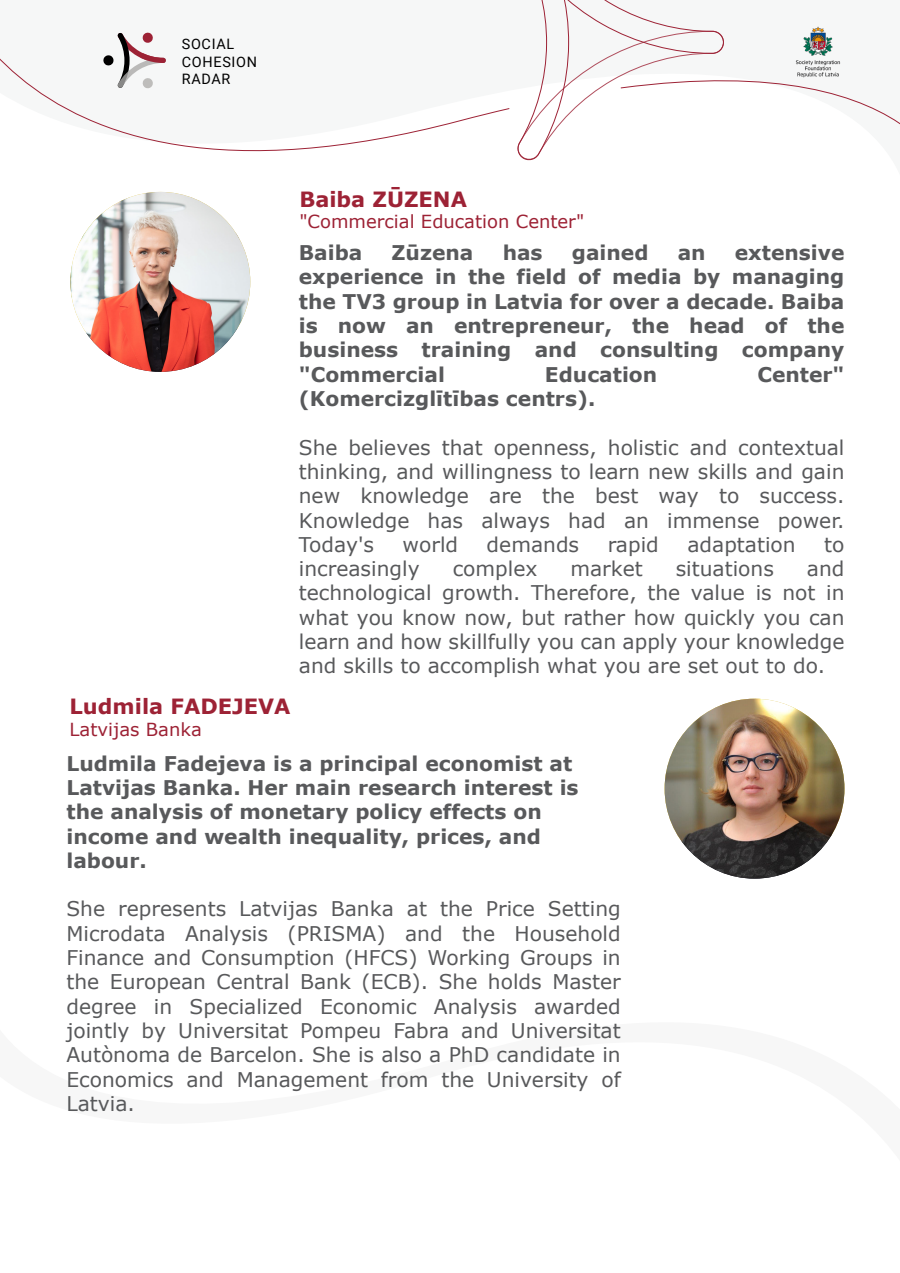
<style>
.page{position:relative;width:900px;height:1273px;background:#fff}
.page>*{position:absolute;margin:0;border:0;box-sizing:border-box;transform-origin:0 0}
.t1{font:700 21px "Verdana";color:#9d2235}
.t2{font:20.25px/24.3px "Verdana";color:#58595b;text-align:justify}
.t3{font:700 20.25px/24.3px "Verdana";color:#58595b;text-align:justify}
.t4{font:18px "Verdana";color:#9d2235}
.t5{font:14.4px/17.2px "Roboto";letter-spacing:.05em;color:#000}
</style>
<div class="page">
<svg style="left:517px;top:0;width:383px;height:161px"></svg>
<svg style="left:0;top:58px;width:510px;height:187px"></svg>
<img style="left:70px;top:192px;width:180px;height:180px;border-radius:90px">
<img style="left:665px;top:699px;width:180px;height:180px;border-radius:90px">
<img style="left:780px;top:7px;width:77px;height:77px">
<svg style="left:103px;top:32px;width:63px;height:57px"></svg>
<p class="t5" style="left:182px;top:35px;width:77px">SOCIAL<br>COHESION<br>RADAR</p>
<p class="t1" style="left:299px;top:185px;width:169px">Baiba ZŪZENA</p>
<p class="t4" style="left:299px;top:210px;width:286px">"Commercial Education Center"</p>
<p class="t3" style="left:299px;top:241px;width:547px;text-indent:436px">extensive experience in the field of media by managing the TV3 group in Latvia for over a decade. Baiba is now an entrepreneur, the head of the business training and consulting company "Commercial</p>
<p class="t3" style="left:299px;top:241px;width:65px">Baiba</p>
<p class="t3" style="left:392px;top:241px;width:83px">Zūzena</p>
<p class="t3" style="left:503px;top:241px;width:41px">has</p>
<p class="t3" style="left:572px;top:241px;width:78px">gained</p>
<p class="t3" style="left:678px;top:241px;width:29px">an</p>
<p class="t3" style="left:545px;top:362px;width:114px">Education</p>
<p class="t3" style="left:757px;top:362px;width:89px">Center"</p>
<p class="t3" style="left:299px;top:387px;width:298px">(Komercizglītības centrs).</p>
<p class="t2" style="left:299px;top:435px;width:547px">She believes that openness, holistic and contextual thinking, and willingness to learn new skills and gain new knowledge are the best way to success.<br>Knowledge has always had an immense power.<br>Today's</p>
<p class="t2" style="left:403px;top:533px;width:57px">world</p>
<p class="t2" style="left:487px;top:533px;width:94px">demands</p>
<p class="t2" style="left:608px;top:533px;width:53px">rapid</p>
<p class="t2" style="left:687px;top:533px;width:110px">adaptation</p>
<p class="t2" style="left:824px;top:533px;width:22px">to</p>
<p class="t2" style="left:299px;top:557px;width:122px">increasingly</p>
<p class="t2" style="left:453px;top:557px;width:86px">complex</p>
<p class="t2" style="left:570px;top:557px;width:74px">market</p>
<p class="t2" style="left:676px;top:557px;width:100px">situations</p>
<p class="t2" style="left:299px;top:557px;width:547px;text-indent:508px">and technological growth. Therefore, the value is not in what you know now, but rather how quickly you can learn and how skillfully you can apply your knowledge and skills to accomplish what you are set out to do.</p>
<p class="t1" style="left:70px;top:693px;width:222px">Ludmila FADEJEVA</p>
<p class="t4" style="left:70px;top:718px;width:134px">Latvijas Banka</p>
<p class="t3" style="left:66px;top:751px;width:514px;text-align:left">Ludmila Fadejeva is a principal economist at Latvijas Banka. Her main research interest is the analysis of monetary policy effects on income and wealth inequality, prices, and labour.</p>
<p class="t2" style="left:66px;top:897px;width:556px">She represents Latvijas Banka at the Price Setting Microdata Analysis (PRISMA) and the Household Finance and Consumption (HFCS) Working Groups in the European Central Bank (ECB). She holds Master degree in Specialized Economic Analysis awarded jointly by Universitat Pompeu Fabra and Universitat Autònoma de Barcelon. She is also a PhD candidate in Economics and Management from the University of Latvia.</p>
</div>
